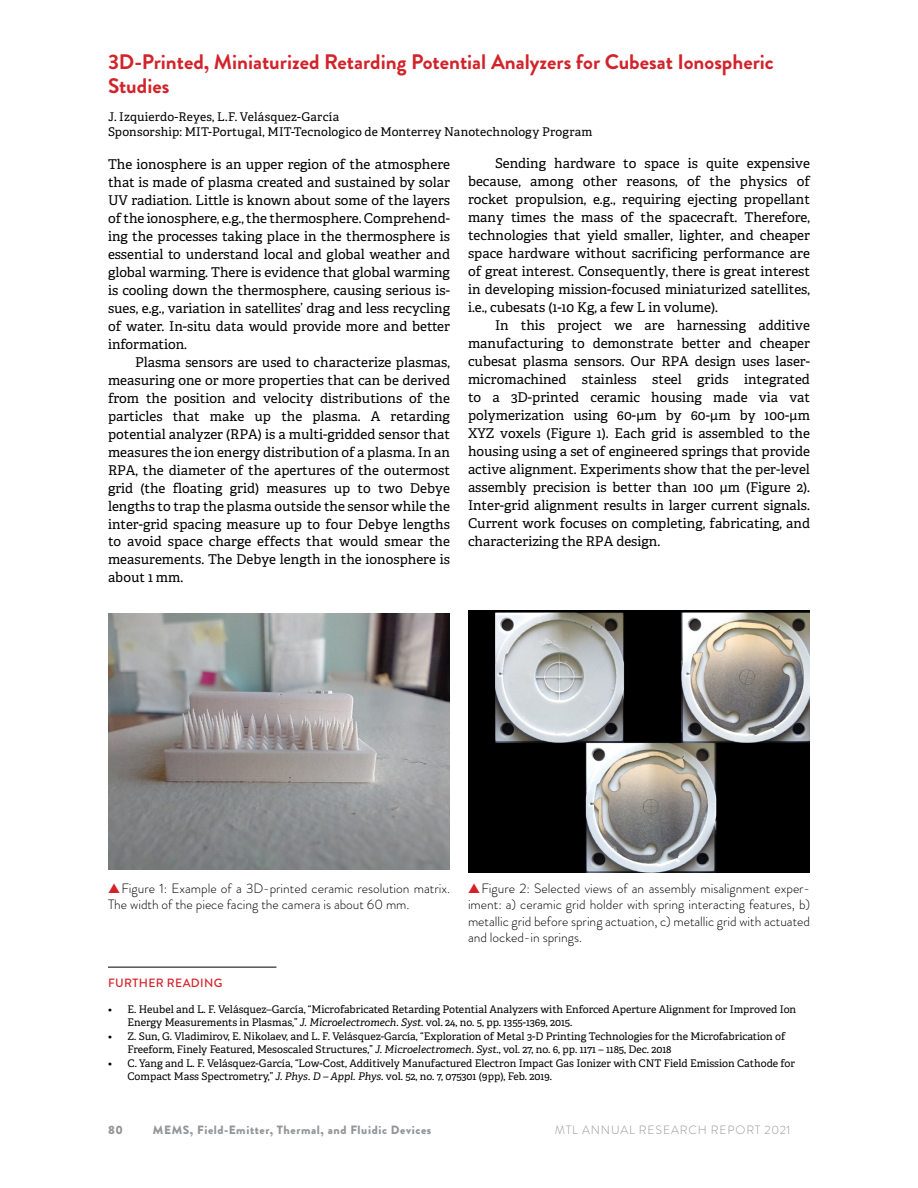
<style>
.page{position:relative;width:918px;height:1188px;background:#fff}
.page>*{position:absolute;margin:0;border:0;box-sizing:border-box;transform-origin:0 0}
.t1{font:700 21px/24px "Brandon Grotesque";color:#d2232a}
.t2{font:13.5px/18px "Adelle Basic";color:#000;text-align:justify}
.t3{font:300 13.5px/16.5px "Brandon Grotesque";color:#000}
.t4{font:12px/15px "Adelle Basic";letter-spacing:.015em;color:#000}
.t5{font:900 12px "Brandon Grotesque";letter-spacing:.05em;color:#939598}
.t6{font:300 12px "Brandon Grotesque";letter-spacing:.07em;color:#939598}
.t7{font:500 12px "Brandon Grotesque";letter-spacing:.03em;color:#d2232a}
.t8{font:10.5px/13.5px "Adelle Basic";color:#000}
.s1{color:#d2232a}
.s2{font-style:italic}
</style>
<div class="page">
<hr style="left:108px;top:967px;width:168px;height:1px;background:#000">
<img style="left:108px;top:613px;width:342px;height:257px">
<img style="left:468px;top:611px;width:342px;height:262px">
<h1 class="t1" style="left:108px;top:50px;width:667px">3D-Printed, Miniaturized Retarding Potential Analyzers for Cubesat Ionospheric<br>Studies</h1>
<p class="t4" style="left:108px;top:109px;width:486px">J. Izquierdo-Reyes, L.F. Velásquez-García<br>Sponsorship: MIT-Portugal, MIT-Tecnologico de Monterrey Nanotechnology Program</p>
<p class="t2" style="left:108px;top:155px;width:344px">The ionosphere is an upper region of the atmosphere that is made of plasma created and sustained by solar UV radiation. Little is known about some of the layers of the ionosphere, e.g., the thermosphere. Comprehend&shy;ing the processes taking place in the thermosphere is essential to understand local and global weather and global warming. There is evidence that global warming is cooling down the thermosphere, causing serious is&shy;sues, e.g., variation in satellites’ drag and less recycling of water. In-situ data would provide more and better information.</p>
<p class="t2" style="left:108px;top:353px;width:344px;text-indent:27px">Plasma sensors are used to characterize plasmas, measuring one or more properties that can be derived from the position and velocity distributions of the particles that make up the plasma. A retarding potential analyzer (RPA) is a multi-gridded sensor that measures the ion energy distribution of a plasma. In an RPA, the diameter of the apertures of the outermost grid (the floating grid) measures up to two Debye lengths to trap the plasma outside the sensor while the inter-grid spacing measure up to four Debye lengths to avoid space charge effects that would smear the measurements. The Debye length in the ionosphere is about 1 mm.</p>
<p class="t2" style="left:468px;top:155px;width:344px;text-indent:27px">Sending hardware to space is quite expensive because, among other reasons, of the physics of rocket propulsion, e.g., requiring ejecting propellant many times the mass of the spacecraft. Therefore, technologies that yield smaller, lighter, and cheaper space hardware without sacrificing performance are of great interest. Consequently, there is great interest in developing mission-focused miniaturized satellites, i.e., cubesats (1-10 Kg, a few L in volume).</p>
<p class="t2" style="left:468px;top:317px;width:344px;text-indent:27px">In this project we are harnessing additive manufacturing to demonstrate better and cheaper cubesat plasma sensors. Our RPA design uses laser&shy;micromachined stainless steel grids integrated to a 3D-printed ceramic housing made via vat polymerization using 60-µm by 60-µm by 100-µm XYZ voxels (Figure 1). Each grid is assembled to the housing using a set of engineered springs that provide active alignment. Experiments show that the per-level assembly precision is better than 100 µm (Figure 2).<br>Inter-grid alignment results in larger current signals.<br>Current work focuses on completing, fabricating, and characterizing the RPA design.</p>
<p class="t3" style="left:108px;top:880px;width:344px"><span class="s1">▲</span>Figure 1: Example of a 3D-printed ceramic resolution matrix.<br>The width of the piece facing the camera is about 60 mm.</p>
<p class="t3" style="left:468px;top:880px;width:344px;text-align:justify"><span class="s1">▲</span>Figure 2: Selected views of an assembly misalignment exper&shy;iment: a) ceramic grid holder with spring interacting features, b) metallic grid before spring actuation, c) metallic grid with actuated and locked-in springs.</p>
<p class="t7" style="left:108px;top:975px;width:116px">FURTHER READING</p>
<p class="t8" style="left:127px;top:1002px;width:670px;text-indent:-19px">• E. Heubel and L. F. Velásquez–García, “Microfabricated Retarding Potential Analyzers with Enforced Aperture Alignment for Improved Ion<br>Energy Measurements in Plasmas,” <span class="s2">J. Microelectromech. Syst</span>. vol. 24, no. 5, pp. 1355-1369, 2015.</p>
<p class="t8" style="left:127px;top:1029px;width:659px;text-indent:-19px">• Z. Sun, G. Vladimirov, E. Nikolaev, and L. F. Velásquez-García, “Exploration of Metal 3-D Printing Technologies for the Microfabrication of<br>Freeform, Finely Featured, Mesoscaled Structures,” <span class="s2">J. Microelectromech. Syst</span>., vol. 27, no. 6, pp. 1171 – 1185, Dec. 2018</p>
<p class="t8" style="left:127px;top:1056px;width:669px;text-indent:-19px">• C. Yang and L. F. Velásquez-García, “Low-Cost, Additively Manufactured Electron Impact Gas Ionizer with CNT Field Emission Cathode for<br>Compact Mass Spectrometry,” <span class="s2">J. Phys. D – Appl. Phys.</span> vol. 52, no. 7, 075301 (9pp), Feb. 2019.</p>
<p class="t5" style="left:108px;top:1121px;width:16px">80</p>
<p class="t5" style="left:153px;top:1121px;width:280px">MEMS, Field-Emitter, Thermal, and Fluidic Devices</p>
<p class="t6" style="left:555px;top:1122px;width:237px">MTL ANNUAL RESEARCH REPORT 2021</p>
</div>
